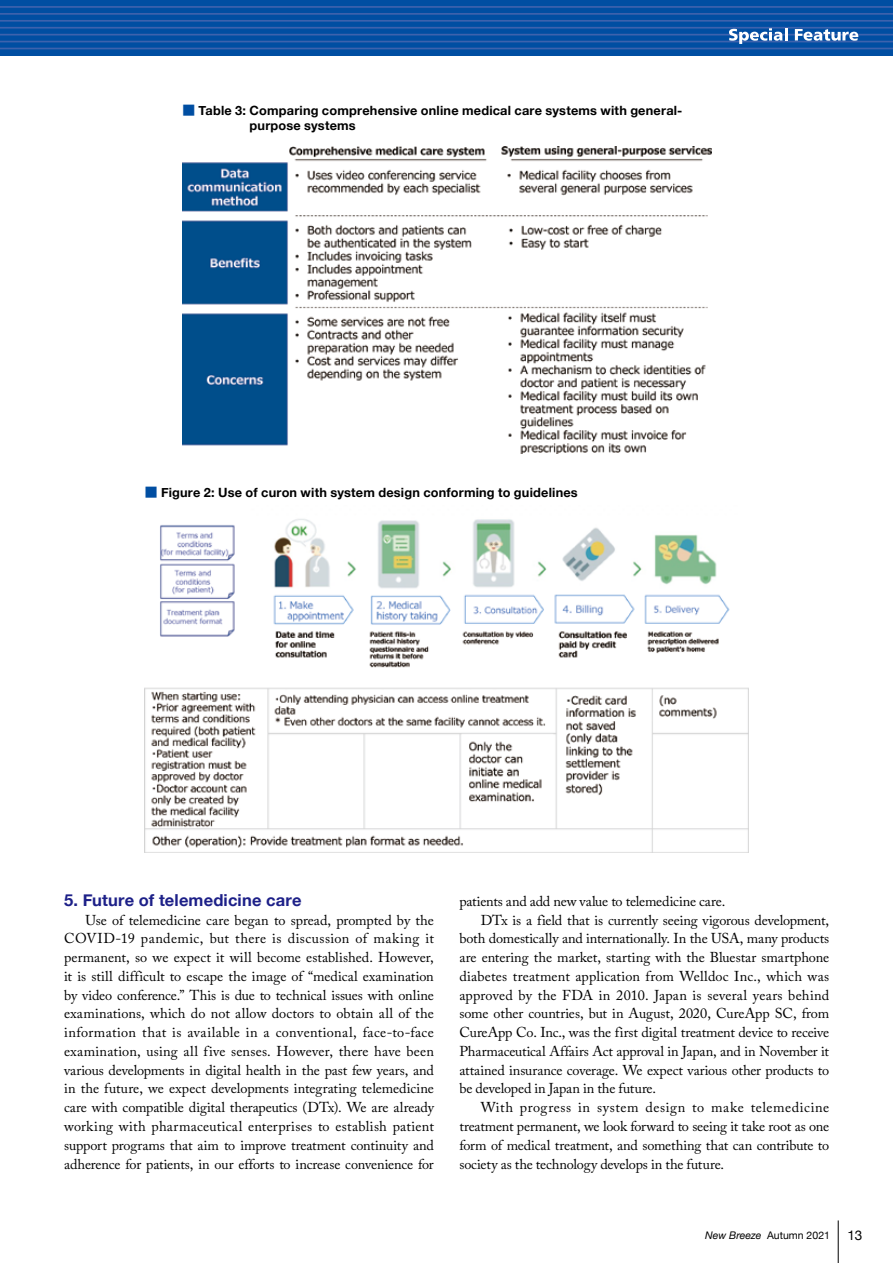
<style>
.page{position:relative;width:893px;height:1263px;background:#fff}
.page>*{position:absolute;margin:0;border:0;box-sizing:border-box;transform-origin:0 0}
.t1{font:700 16.5px "Helvetica Neue";letter-spacing:.01em;color:#1d2088}
.t2{font:14.25px/18.8px "Adobe Caslon Pro";letter-spacing:-.01em;color:#000;text-align:justify}
.t3{font:14.25px "Adobe Caslon Pro";letter-spacing:.01em;color:#000}
.t4{font:14.25px "Adobe Caslon Pro";letter-spacing:.015em;color:#000}
.t5{font:14.25px "Adobe Caslon Pro";letter-spacing:.04em;color:#000}
.t6{font:13.5px "Helvetica Neue";color:#000}
.t7{font:700 12.75px/15px "Helvetica Neue";letter-spacing:.015em;color:#000}
.t8{font:10.5px "Helvetica Neue";color:#000}
.s1{font-family:"Shin Go Pro";font-weight:400;color:#004ea2}
.s2{font-style:italic}
</style>
<div class="page">
<img style="left:182px;top:146px;width:529px;height:308px">
<img style="left:145px;top:519px;width:604px;height:333px">
<hr style="left:838px;top:1220px;width:1px;height:43px;background:#000">
<div style="left:0;top:0;width:893px;height:55px;background:#004ea2"></div>
<hr style="left:0;top:6px;width:893px;height:2px;background:#3d62ad">
<hr style="left:0;top:13px;width:893px;height:2px;background:#3d62ad">
<hr style="left:0;top:20px;width:893px;height:2px;background:#3d62ad">
<hr style="left:0;top:27px;width:893px;height:2px;background:#3d62ad">
<hr style="left:0;top:34px;width:893px;height:1px;background:#3d62ad">
<hr style="left:0;top:41px;width:893px;height:1px;background:#3d62ad">
<hr style="left:0;top:48px;width:893px;height:1px;background:#3d62ad">
<svg style="left:729px;top:28px;width:59px;height:16px"></svg>
<svg style="left:795px;top:29px;width:63px;height:12px"></svg>
<p class="t7" style="left:250px;top:104px;width:434px;text-indent:-67px"><span class="s1">■</span> Table 3: Comparing comprehensive online medical care systems with general&shy;purpose systems</p>
<p class="t7" style="left:145px;top:485px;width:434px"><span class="s1">■</span> Figure 2: Use of curon with system design conforming to guidelines</p>
<p class="t1" style="left:64px;top:887px;width:239px">5. Future of telemedicine care</p>
<p class="t2" style="left:64px;top:910px;width:371px;text-indent:21px">Use of telemedicine care began to spread, prompted by the COVID-19 pandemic, but there is discussion of making it permanent, so we expect it will become established. However, it is still difficult to escape the image of “medical examination by video conference.” This is due to technical issues with online examinations, which do not allow doctors to obtain all of the information that is available in a conventional, face-to-face examination, using all five senses. However, there have been various developments in digital health in the past few years, and in the future, we expect developments integrating telemedicine care with compatible digital therapeutics (DTx). We are already working with pharmaceutical enterprises to establish patient support programs that aim to improve treatment continuity and adherence for patients, in our efforts to increase convenience for</p>
<p class="t2" style="left:459px;top:892px;width:267px">patients and add new value to telemedicine care.</p>
<p class="t2" style="left:481px;top:910px;width:350px">DTx is a field that is currently seeing vigorous development,</p>
<p class="t2" style="left:459px;top:929px;width:371px">both domestically and internationally. In the USA, many products</p>
<p class="t2" style="left:459px;top:948px;width:371px">are entering the market, starting with the Bluestar smartphone</p>
<p class="t3" style="left:459px;top:968px;width:371px">diabetes treatment application from Welldoc Inc., which was</p>
<p class="t4" style="left:459px;top:986px;width:371px">approved by the FDA in 2010. Japan is several years behind</p>
<p class="t2" style="left:459px;top:1004px;width:371px">some other countries, but in August, 2020, CureApp SC, from</p>
<p class="t2" style="left:459px;top:1023px;width:371px">CureApp Co. Inc., was the first digital treatment device to receive</p>
<p class="t2" style="left:459px;top:1042px;width:371px">Pharmaceutical Affairs Act approval in Japan, and in November it</p>
<p class="t2" style="left:459px;top:1060px;width:371px">attained insurance coverage. We expect various other products to</p>
<p class="t2" style="left:459px;top:1079px;width:198px">be developed in Japan in the future.</p>
<p class="t5" style="left:481px;top:1099px;width:350px">With progress in system design to make telemedicine</p>
<p class="t2" style="left:459px;top:1117px;width:371px">treatment permanent, we look forward to seeing it take root as one</p>
<p class="t2" style="left:459px;top:1135px;width:371px">form of medical treatment, and something that can contribute to</p>
<p class="t2" style="left:459px;top:1154px;width:266px">society as the technology develops in the future.</p>
<p class="t8" style="left:705px;top:1227px;width:126px"><span class="s2">New Breeze</span> Autumn 2021</p>
<p class="t6" style="left:847px;top:1225px;width:17px">13</p>
</div>
